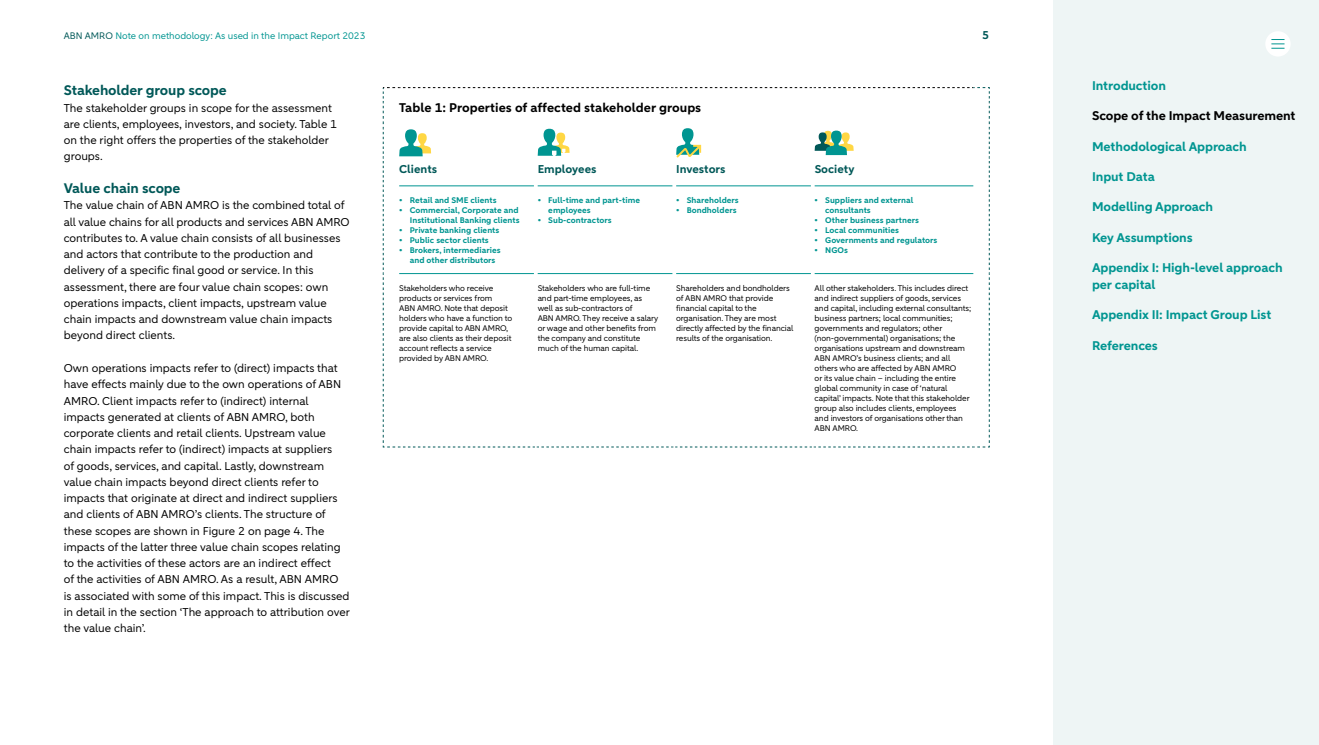
<style>
.page{position:relative;width:1319px;height:745px;background:#fff}
.page>*{position:absolute;margin:0;border:0;box-sizing:border-box;transform-origin:0 0}
.t1{font:700 13.75px "ABNAMRO Sans";letter-spacing:-.01em;color:#005858}
.t2{font:700 12.5px/16.2px "ABNAMRO Sans";letter-spacing:-.01em;color:#009591}
.t3{font:700 12.5px "ABNAMRO Sans";letter-spacing:-.01em;color:#000}
.t4{font:11.25px/16.2px "ABNAMRO Sans";color:#000}
.t5{font:700 11.25px "ABNAMRO Sans";color:#005858}
.t6{font:9.38px "ABNAMRO Sans";color:#009591}
.t7{font:8.12px/10px "ABNAMRO Sans";letter-spacing:-.01em;color:#000}
.t8{font:700 8.12px/10px "ABNAMRO Sans";color:#009591}
.s1{color:#005858}
</style>
<div class="page">
<div style="left:1053px;top:0;width:265px;height:744px;background:#eef5f5"></div>
<div style="left:1264px;top:31px;width:26px;height:25px;background:#fff;border-radius:50%"></div>
<svg style="left:1271px;top:39px;width:13px;height:10px"></svg>
<svg style="left:383px;top:87px;width:606px;height:360px"></svg>
<p class="t6" style="left:64px;top:29px;width:303px"><span class="s1">ABN AMRO</span> Note on methodology: As used in the Impact Report 2023</p>
<p class="t5" style="left:982px;top:27px;width:8px">5</p>
<p class="t1" style="left:64px;top:82px;width:164px">Stakeholder group scope</p>
<p class="t4" style="left:64px;top:100px;width:275px">The stakeholder groups in scope for the assessment are clients, employees, investors, and society. Table 1 on the right offers the properties of the stakeholder groups.</p>
<p class="t1" style="left:64px;top:179px;width:118px">Value chain scope</p>
<p class="t4" style="left:64px;top:197px;width:287px">The value chain of ABN AMRO is the combined total of all value chains for all products and services ABN AMRO contributes to. A value chain consists of all businesses and actors that contribute to the production and delivery of a specific final good or service. In this assessment, there are four value chain scopes: own operations impacts, client impacts, upstream value chain impacts and downstream value chain impacts beyond direct clients.</p>
<p class="t4" style="left:64px;top:360px;width:287px">Own operations impacts refer to (direct) impacts that have effects mainly due to the own operations of ABN AMRO. Client impacts refer to (indirect) internal impacts generated at clients of ABN AMRO, both corporate clients and retail clients. Upstream value chain impacts refer to (indirect) impacts at suppliers<br>of goods, services, and capital. Lastly, downstream value chain impacts beyond direct clients refer to impacts that originate at direct and indirect suppliers and clients of ABN AMRO’s clients. The structure of these scopes are shown in Figure 2 on page 4. The impacts of the latter three value chain scopes relating to the activities of these actors are an indirect effect<br>of the activities of ABN AMRO. As a result, ABN AMRO<br>is associated with some of this impact. This is discussed in detail in the section ‘The approach to attribution over the value chain’.</p>
<p class="t3" style="left:399px;top:99px;width:303px">Table 1: Properties of affected stakeholder groups</p>
<p class="t5" style="left:399px;top:162px;width:40px">Clients</p>
<p class="t5" style="left:537px;top:162px;width:60px">Employees</p>
<p class="t5" style="left:676px;top:162px;width:51px">Investors</p>
<p class="t5" style="left:814px;top:162px;width:41px">Society</p>
<p class="t8" style="left:399px;top:195px;width:99px">• Retail and SME clients</p>
<p class="t8" style="left:399px;top:205px;width:122px;text-align:right">• Commercial, Corporate and<br>Institutional Banking clients</p>
<p class="t8" style="left:399px;top:225px;width:102px">• Private banking clients</p>
<p class="t8" style="left:399px;top:235px;width:91px">• Public sector clients</p>
<p class="t8" style="left:410px;top:245px;width:92px;text-indent:-11px">• Brokers, intermediaries and other distributors</p>
<p class="t8" style="left:548px;top:195px;width:93px;text-indent:-11px">• Full-time and part-time employees</p>
<p class="t8" style="left:537px;top:215px;width:75px">• Sub-contractors</p>
<p class="t8" style="left:676px;top:195px;width:64px">• Shareholders</p>
<p class="t8" style="left:676px;top:205px;width:62px">• Bondholders</p>
<p class="t8" style="left:825px;top:195px;width:90px;text-indent:-11px">• Suppliers and external consultants</p>
<p class="t8" style="left:814px;top:215px;width:106px">• Other business partners</p>
<p class="t8" style="left:814px;top:225px;width:86px">• Local communities</p>
<p class="t8" style="left:814px;top:235px;width:124px">• Governments and regulators</p>
<p class="t8" style="left:814px;top:245px;width:35px">• NGOs</p>
<p class="t7" style="left:399px;top:283px;width:114px">Stakeholders who receive products or services from<br>ABN AMRO. Note that deposit holders who have a function to provide capital to ABN AMRO, are also clients as their deposit account reflects a service provided by ABN AMRO.</p>
<p class="t7" style="left:537px;top:283px;width:122px">Stakeholders who are full-time and part-time employees, as well as sub-contractors of<br>ABN AMRO. They receive a salary or wage and other benefits from the company and constitute much of the human capital.</p>
<p class="t7" style="left:676px;top:283px;width:119px">Shareholders and bondholders of ABN AMRO that provide financial capital to the organisation. They are most directly affected by the financial results of the organisation.</p>
<p class="t7" style="left:814px;top:283px;width:158px">All other stakeholders. This includes direct and indirect suppliers of goods, services and capital, including external consultants; business partners; local communities; governments and regulators; other (non-governmental) organisations; the organisations upstream and downstream ABN AMRO’s business clients; and all others who are affected by ABN AMRO<br>or its value chain – including the entire global community in case of ‘natural capital’ impacts. Note that this stakeholder group also includes clients, employees and investors of organisations other than ABN AMRO.</p>
<p class="t2" style="left:1091px;top:77px;width:75px">Introduction</p>
<p class="t3" style="left:1091px;top:107px;width:205px">Scope of the Impact Measurement</p>
<p class="t2" style="left:1091px;top:138px;width:156px">Methodological Approach</p>
<p class="t2" style="left:1091px;top:169px;width:64px">Input Data</p>
<p class="t2" style="left:1091px;top:199px;width:123px">Modelling Approach</p>
<p class="t2" style="left:1091px;top:229px;width:102px">Key Assumptions</p>
<p class="t2" style="left:1091px;top:260px;width:192px">Appendix I: High-level approach per capital</p>
<p class="t2" style="left:1091px;top:307px;width:181px">Appendix II: Impact Group List</p>
<p class="t2" style="left:1091px;top:337px;width:67px">References</p>
</div>
